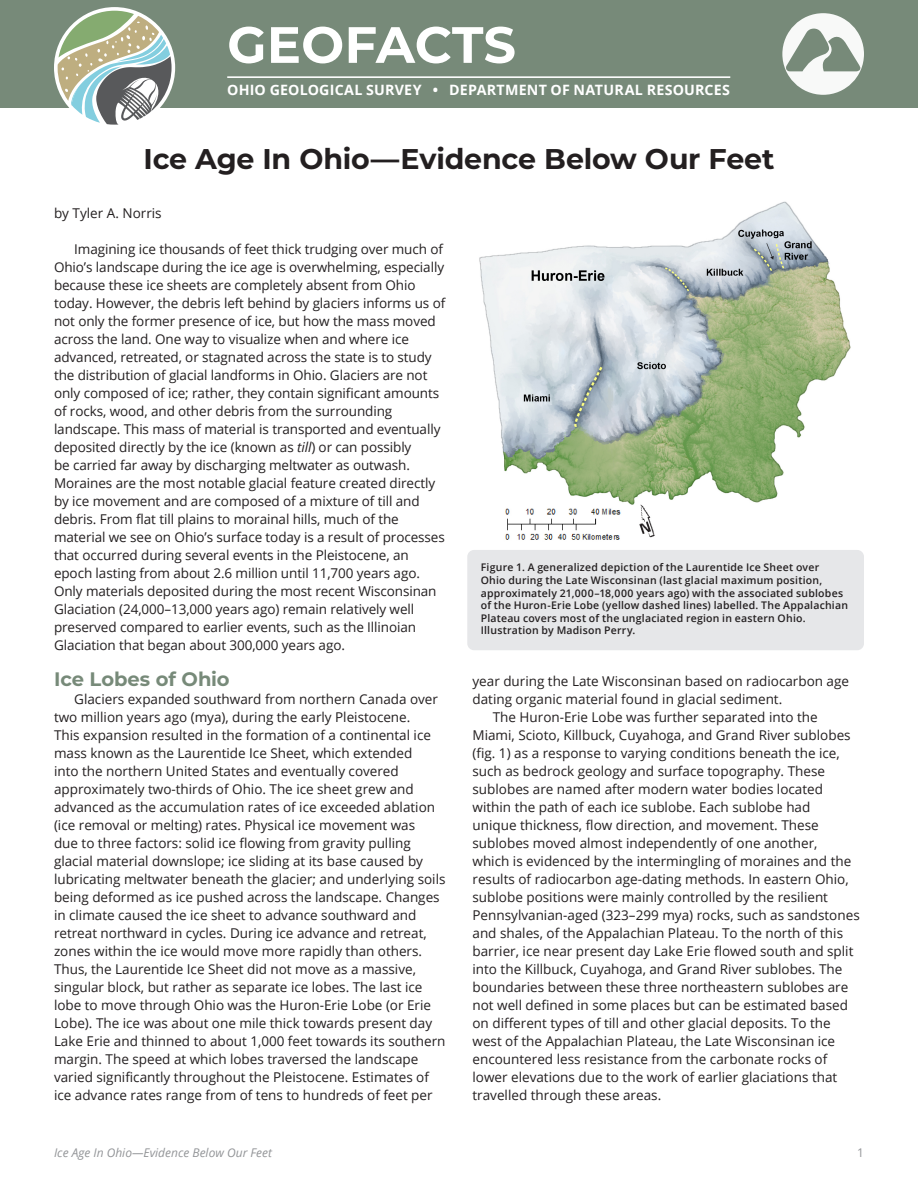
<style>
.page{position:relative;width:918px;height:1188px;background:#fff}
.page>*{position:absolute;margin:0;border:0;box-sizing:border-box;transform-origin:0 0}
.t1{font:700 51px "Montserrat";color:#fff}
.HEADING{font:700 28.5px "Montserrat";letter-spacing:-.01em;color:#231f20}
.Subheadding{font:700 19.5px "Montserrat";color:#778a79}
.t2{font:700 14.25px "Open Sans";letter-spacing:.01em;color:#fff}
.Body_Content_Open_Sa{font:13.5px/18px "Open Sans";color:#231f20}
.Author_Name{font:13.5px "Open Sans";color:#231f20}
.Footer_Text{font:italic 12px "Open Sans";color:#939598}
.t3{font:12px "Open Sans";color:#939598}
.t4{font:600 10.5px/12.6px "Open Sans";letter-spacing:.02em;color:#231f20}
.s1{font-style:italic}
</style>
<div class="page">
<img style="left:479px;top:201px;width:372px;height:339px">
<div style="left:467px;top:550px;width:397px;height:100px;background:#e6e7e9;border-radius:7px"></div>
<div style="left:0;top:0;width:918px;height:108px;background:#778a79"></div>
<svg style="left:782px;top:13px;width:82px;height:82px;fill:#f8f9f8"></svg>
<svg style="left:785px;top:29px;width:76px;height:42px"></svg>
<hr style="left:227px;top:76px;width:503px;height:2px;background:#fff">
<div style="left:54px;top:7px;width:121px;height:121px;background:#fff;border-radius:50%"></div>
<svg style="left:58px;top:11px;width:114px;height:114px"></svg>
<h1 class="t1" style="left:227px;top:8px;width:290px">GEOFACTS</h1>
<p class="t2" style="left:227px;top:80px;width:504px">OHIO GEOLOGICAL SURVEY • DEPARTMENT OF NATURAL RESOURCES</p>
<p class="HEADING" style="left:143px;top:139px;width:633px">Ice Age In Ohio—Evidence Below Our Feet</p>
<p class="Author_Name" style="left:54px;top:204px;width:109px">by Tyler A. Norris</p>
<p class="Body_Content_Open_Sa" style="left:54px;top:240px;width:393px;text-indent:20px">Imagining ice thousands of feet thick trudging over much of Ohio’s landscape during the ice age is overwhelming, especially because these ice sheets are completely absent from Ohio today. However, the debris left behind by glaciers informs us of not only the former presence of ice, but how the mass moved across the land. One way to visualize when and where ice advanced, retreated, or stagnated across the state is to study the distribution of glacial landforms in Ohio. Glaciers are not only composed of ice; rather, they contain significant amounts of rocks, wood, and other debris from the surrounding landscape. This mass of material is transported and eventually deposited directly by the ice (known as <span class="s1">till</span>) or can possibly<br>be carried far away by discharging meltwater as outwash.<br>Moraines are the most notable glacial feature created directly by ice movement and are composed of a mixture of till and debris. From flat till plains to morainal hills, much of the material we see on Ohio’s surface today is a result of processes that occurred during several events in the Pleistocene, an epoch lasting from about 2.6 million until 11,700 years ago.<br>Only materials deposited during the most recent Wisconsinan Glaciation (24,000–13,000 years ago) remain relatively well preserved compared to earlier events, such as the Illinoian Glaciation that began about 300,000 years ago.</p>
<p class="Subheadding" style="left:54px;top:665px;width:177px">Ice Lobes of Ohio</p>
<p class="Body_Content_Open_Sa" style="left:54px;top:690px;width:393px;text-indent:20px">Glaciers expanded southward from northern Canada over two million years ago (mya), during the early Pleistocene.<br>This expansion resulted in the formation of a continental ice mass known as the Laurentide Ice Sheet, which extended<br>into the northern United States and eventually covered approximately two-thirds of Ohio. The ice sheet grew and advanced as the accumulation rates of ice exceeded ablation (ice removal or melting) rates. Physical ice movement was<br>due to three factors: solid ice flowing from gravity pulling glacial material downslope; ice sliding at its base caused by lubricating meltwater beneath the glacier; and underlying soils being deformed as ice pushed across the landscape. Changes in climate caused the ice sheet to advance southward and retreat northward in cycles. During ice advance and retreat, zones within the ice would move more rapidly than others.<br>Thus, the Laurentide Ice Sheet did not move as a massive, singular block, but rather as separate ice lobes. The last ice lobe to move through Ohio was the Huron-Erie Lobe (or Erie Lobe). The ice was about one mile thick towards present day Lake Erie and thinned to about 1,000 feet towards its southern margin. The speed at which lobes traversed the landscape varied significantly throughout the Pleistocene. Estimates of ice advance rates range from of tens to hundreds of feet per</p>
<p class="t4" style="left:481px;top:561px;width:369px">Figure 1. A generalized depiction of the Laurentide Ice Sheet over<br>Ohio during the Late Wisconsinan (last glacial maximum position, approximately 21,000–18,000 years ago) with the associated sublobes of the Huron-Erie Lobe (yellow dashed lines) labelled. The Appalachian Plateau covers most of the unglaciated region in eastern Ohio.<br>Illustration by Madison Perry.</p>
<p class="Body_Content_Open_Sa" style="left:472px;top:672px;width:378px">year during the Late Wisconsinan based on radiocarbon age dating organic material found in glacial sediment.</p>
<p class="Body_Content_Open_Sa" style="left:472px;top:708px;width:389px;text-indent:20px">The Huron-Erie Lobe was further separated into the Miami, Scioto, Killbuck, Cuyahoga, and Grand River sublobes (fig. 1) as a response to varying conditions beneath the ice, such as bedrock geology and surface topography. These sublobes are named after modern water bodies located within the path of each ice sublobe. Each sublobe had<br>unique thickness, flow direction, and movement. These sublobes moved almost independently of one another,<br>which is evidenced by the intermingling of moraines and the results of radiocarbon age-dating methods. In eastern Ohio, sublobe positions were mainly controlled by the resilient Pennsylvanian-aged (323–299 mya) rocks, such as sandstones and shales, of the Appalachian Plateau. To the north of this barrier, ice near present day Lake Erie flowed south and split into the Killbuck, Cuyahoga, and Grand River sublobes. The boundaries between these three northeastern sublobes are not well defined in some places but can be estimated based on different types of till and other glacial deposits. To the west of the Appalachian Plateau, the Late Wisconsinan ice encountered less resistance from the carbonate rocks of lower elevations due to the work of earlier glaciations that travelled through these areas.</p>
<p class="Footer_Text" style="left:54px;top:1144px;width:219px">Ice Age In Ohio—Evidence Below Our Feet</p>
<p class="t3" style="left:857px;top:1144px;width:8px">1</p>
</div>
